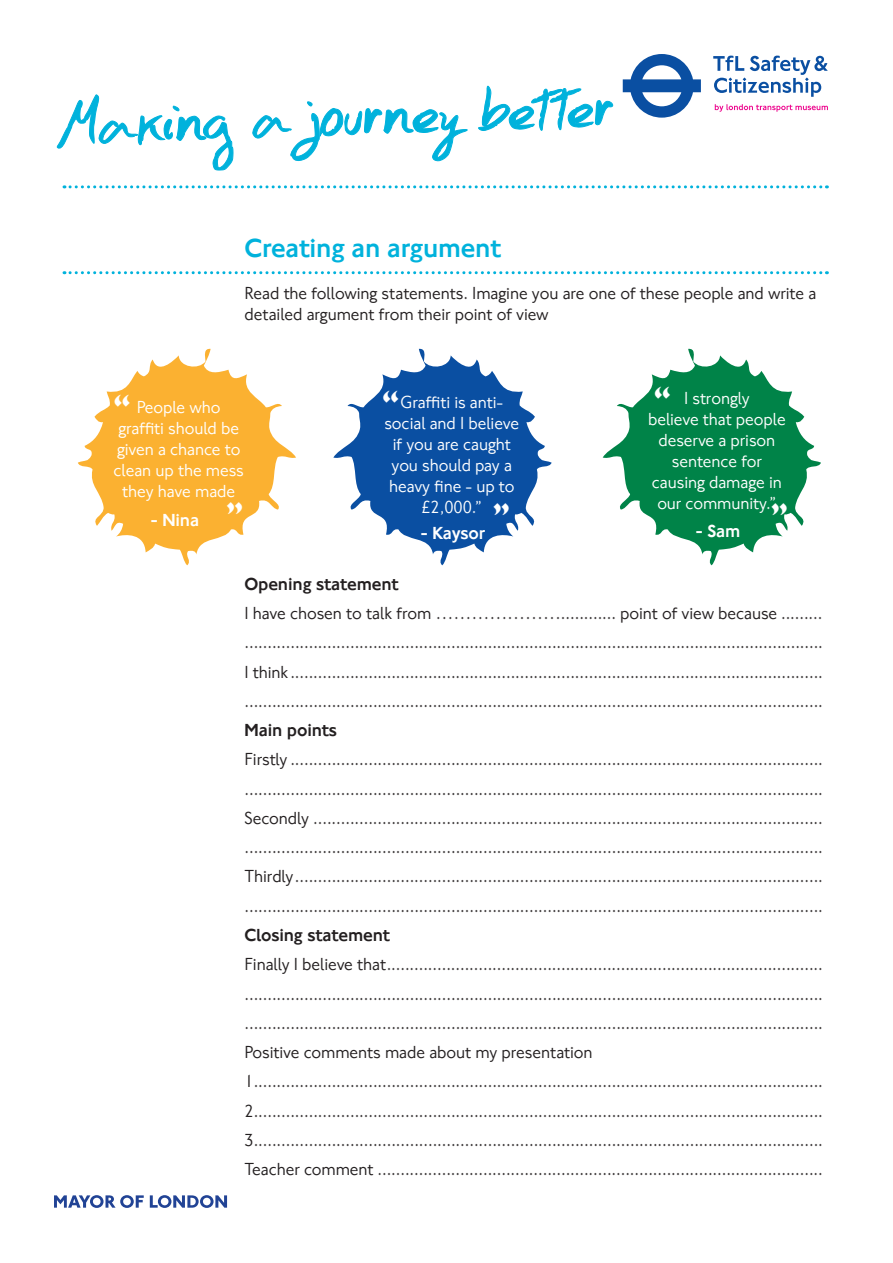
<style>
.page{position:relative;width:893px;height:1263px;background:#fff}
.page>*{position:absolute;margin:0;border:0;box-sizing:border-box;transform-origin:0 0}
.HardTest_Header{font:75px "Hand Test";color:#00b2dc}
.Side_body_bold{font:500 43.5px "NJ Font";color:#fff}
.t1{font:500 27px "NJ Font";letter-spacing:-.005em;color:#00b2dc}
.Body_Text{font:18px/21px "NJ Font";letter-spacing:-.005em;color:#231f20}
.Body_Text-2{font:18px/21px "NJ Font";letter-spacing:-.005em;color:#fff;text-align:center}
.Body_Bold{font:500 18px "NJ Font";letter-spacing:-.005em;color:#231f20}
.Body_Bold-2{font:500 18px "NJ Font";letter-spacing:-.005em;color:#fff}
</style>
<div class="page">
<svg style="left:64px;top:271px;width:763px;height:3px"></svg>
<svg style="left:64px;top:185px;width:763px;height:3px"></svg>
<svg style="left:57px;top:94px;width:177px;height:77px"></svg>
<svg style="left:252px;top:101px;width:216px;height:60px"></svg>
<svg style="left:478px;top:85px;width:135px;height:46px"></svg>
<svg style="left:623px;top:54px;width:78px;height:64px"></svg>
<svg style="left:713px;top:56px;width:115px;height:41px"></svg>
<svg style="left:715px;top:104px;width:113px;height:8px"></svg>
<svg style="left:54px;top:1195px;width:90px;height:13px"></svg>
<svg style="left:150px;top:1195px;width:77px;height:13px"></svg>
<svg style="left:333px;top:348px;width:219px;height:217px;fill:#0a4fa2"></svg>
<svg style="left:78px;top:348px;width:218px;height:217px;fill:#fbb131"></svg>
<svg style="left:603px;top:348px;width:218px;height:217px;fill:#008348"></svg>
<p class="HardTest_Header" style="left:54px;top:74px;width:559px;rotate:-2deg">Making a journey better</p>
<p class="t1" style="left:244px;top:231px;width:258px">Creating an argument</p>
<p class="Body_Text" style="left:244px;top:283px;width:573px">Read the following statements. Imagine you are one of these people and write a detailed argument from their point of view</p>
<p class="Side_body_bold" style="left:654px;top:376px;width:20px">“</p>
<p class="Side_body_bold" style="left:382px;top:380px;width:20px">“</p>
<p class="Body_Text-2" style="left:114px;top:397px;width:132px">People who graffiti should be given a chance to clean up the mess they have made</p>
<p class="Body_Text-2" style="left:648px;top:388px;width:139px">I strongly<br>believe that people deserve a prison sentence for causing damage in our community.”</p>
<p class="Body_Text-2" style="left:384px;top:392px;width:136px">Graffiti is anti&shy;social and I believe if you are caught you should pay a heavy fine - up to £2,000.”</p>
<p class="Side_body_bold" style="left:113px;top:384px;width:20px">“</p>
<p class="Side_body_bold" style="left:226px;top:491px;width:20px">”</p>
<p class="Side_body_bold" style="left:492px;top:492px;width:20px">”</p>
<p class="Side_body_bold" style="left:770px;top:492px;width:20px">”</p>
<p class="Body_Bold-2" style="left:151px;top:509px;width:50px">- Nina</p>
<p class="Body_Bold-2" style="left:421px;top:522px;width:66px">- Kaysor</p>
<p class="Body_Bold-2" style="left:696px;top:520px;width:46px">- Sam</p>
<p class="Body_Bold" style="left:244px;top:573px;width:156px">Opening statement</p>
<p class="Body_Text" style="left:244px;top:603px;width:579px">I have chosen to talk from …………………............ point of view because .........</p>
<p class="Body_Text" style="left:244px;top:632px;width:580px">..............................................................................................................................</p>
<p class="Body_Text" style="left:244px;top:662px;width:580px">I think....................................................................................................................</p>
<p class="Body_Text" style="left:244px;top:691px;width:580px">..............................................................................................................................</p>
<p class="Body_Bold" style="left:244px;top:719px;width:94px">Main points</p>
<p class="Body_Text" style="left:244px;top:749px;width:580px">Firstly ....................................................................................................................</p>
<p class="Body_Text" style="left:244px;top:779px;width:580px">..............................................................................................................................</p>
<p class="Body_Text" style="left:244px;top:808px;width:580px">Secondly ...............................................................................................................</p>
<p class="Body_Text" style="left:244px;top:837px;width:580px">..............................................................................................................................</p>
<p class="Body_Text" style="left:244px;top:866px;width:580px">Thirdly...................................................................................................................</p>
<p class="Body_Text" style="left:244px;top:896px;width:580px">..............................................................................................................................</p>
<p class="Body_Bold" style="left:244px;top:924px;width:147px">Closing statement</p>
<p class="Body_Text" style="left:244px;top:954px;width:580px">Finally I believe that...............................................................................................</p>
<p class="Body_Text" style="left:244px;top:983px;width:580px">..............................................................................................................................</p>
<p class="Body_Text" style="left:244px;top:1013px;width:580px">..............................................................................................................................</p>
<p class="Body_Text" style="left:244px;top:1042px;width:350px">Positive comments made about my presentation</p>
<p class="Body_Text" style="left:244px;top:1071px;width:580px">1............................................................................................................................</p>
<p class="Body_Text" style="left:244px;top:1100px;width:580px">2............................................................................................................................</p>
<p class="Body_Text" style="left:244px;top:1130px;width:580px">3............................................................................................................................</p>
<p class="Body_Text" style="left:244px;top:1159px;width:580px">Teacher comment .................................................................................................</p>
</div>
